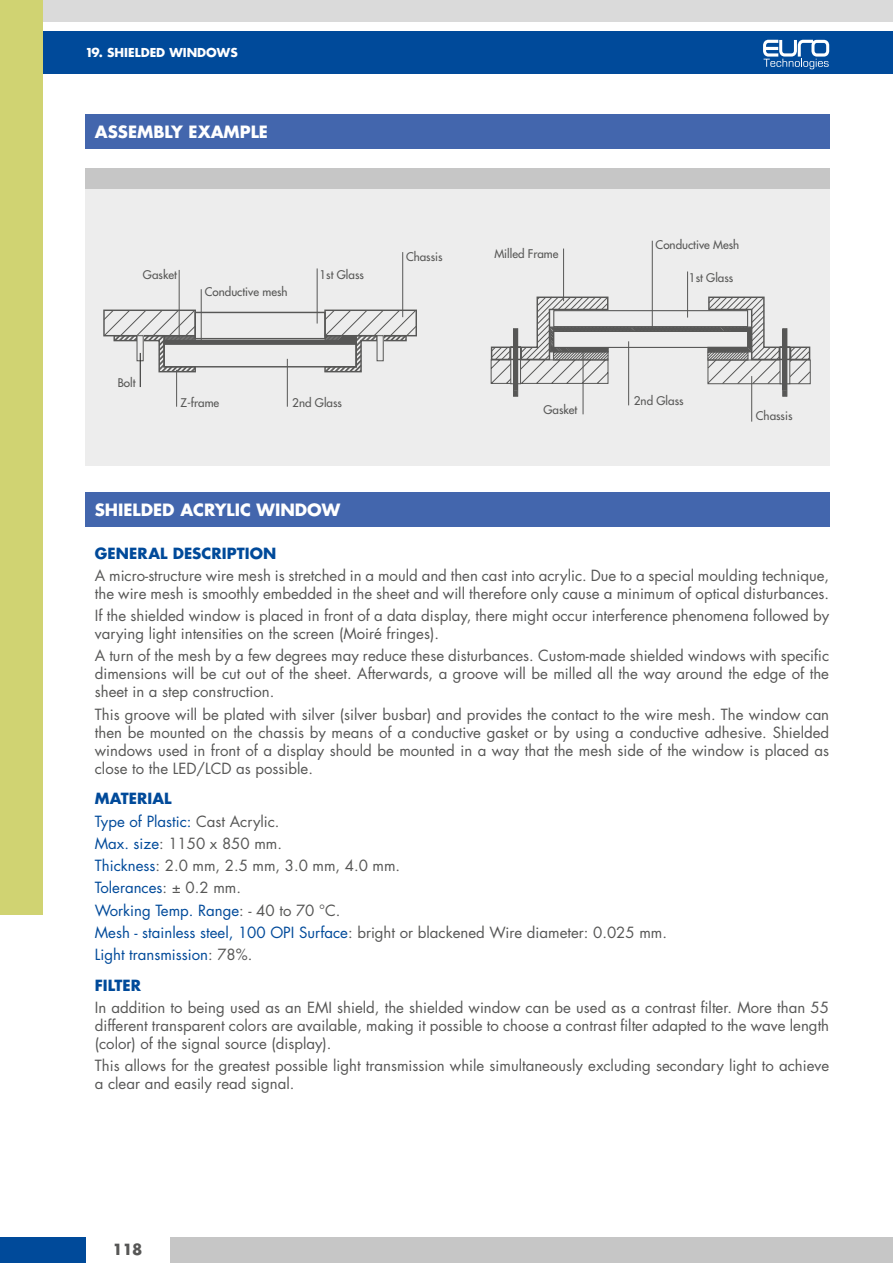
<style>
.page{position:relative;width:893px;height:1263px;background:#fff}
.page>*{position:absolute;margin:0;border:0;box-sizing:border-box;transform-origin:0 0}
.t1{font:700 16.5px "Futura";color:#fff}
.t2{font:15px/18px "Futura";color:#575756}
.t3{font:700 15px "Futura";color:#004a9a}
.t4{font:700 15px "Futura";color:#575756}
.t5{font:700 12px "Futura";color:#fff}
.t6{font:11.7px "Futura";color:#575756}
.s1{font-weight:700;color:#004a9a}
.s2{color:#004a9a}
</style>
<div class="page">
<div style="left:0;top:31px;width:893px;height:43px;background:#004a9a"></div>
<div style="left:0;top:1237px;width:85px;height:26px;background:#004a9a"></div>
<div style="left:170px;top:1237px;width:723px;height:26px;background:#c6c6c6"></div>
<div style="left:0;top:0;width:893px;height:21px;background:#dadada"></div>
<svg style="left:763px;top:40px;width:66px;height:29px"></svg>
<div style="left:0;top:0;width:43px;height:914px;background:#d0d372"></div>
<div style="left:85px;top:492px;width:744px;height:34px;background:#4366ad"></div>
<div style="left:85px;top:115px;width:744px;height:34px;background:#4366ad"></div>
<div style="left:85px;top:168px;width:744px;height:21px;background:#c6c6c6"></div>
<div style="left:85px;top:189px;width:744px;height:277px;background:#ededed"></div>
<div style="left:163px;top:343px;width:194px;height:24px;border:1px solid #575756"></div>
<div style="left:194px;top:312px;width:132px;height:27px;border:1px solid #575756"></div>
<div style="left:163px;top:340px;width:194px;height:5px;border:1px solid #575756"></div>
<div style="left:164px;top:340px;width:192px;height:4px;border:1px solid #575756"></div>
<svg style="left:103px;top:310px;width:94px;height:63px"></svg>
<svg style="left:324px;top:310px;width:93px;height:63px"></svg>
<svg style="left:490px;top:296px;width:321px;height:100px"></svg>
<hr style="left:402px;top:252px;width:1px;height:65px;background:#575756">
<hr style="left:201px;top:289px;width:1px;height:53px;background:#575756">
<hr style="left:317px;top:268px;width:1px;height:55px;background:#575756">
<hr style="left:179px;top:270px;width:1px;height:68px;background:#575756">
<hr style="left:140px;top:353px;width:1px;height:34px;background:#1d1d1b">
<hr style="left:176px;top:370px;width:1px;height:37px;background:#575756">
<hr style="left:287px;top:359px;width:1px;height:48px;background:#575756">
<hr style="left:563px;top:249px;width:1px;height:52px;background:#575756">
<hr style="left:652px;top:241px;width:1px;height:88px;background:#575756">
<hr style="left:687px;top:271px;width:1px;height:47px;background:#575756">
<hr style="left:583px;top:350px;width:1px;height:64px;background:#575756">
<hr style="left:628px;top:341px;width:1px;height:64px;background:#575756">
<hr style="left:751px;top:376px;width:1px;height:46px;background:#575756">
<p class="t5" style="left:85px;top:44px;width:154px">19. SHIELDED WINDOWS</p>
<p class="t1" style="left:95px;top:121px;width:25px">ASSEMBLY</p>
<p class="t1" style="left:189px;top:121px;width:22px">EXAMPLE</p>
<p class="t6" style="left:143px;top:267px;width:35px">Gasket</p>
<p class="t6" style="left:205px;top:284px;width:84px">Conductive mesh</p>
<p class="t6" style="left:118px;top:375px;width:19px">Bolt</p>
<p class="t6" style="left:319px;top:267px;width:46px">1st Glass</p>
<p class="t6" style="left:181px;top:395px;width:40px">Z-frame</p>
<p class="t6" style="left:292px;top:395px;width:51px">2nd Glass</p>
<p class="t1" style="left:95px;top:498px;width:21px">SHIELDED</p>
<p class="t1" style="left:180px;top:498px;width:24px">ACRYLIC</p>
<p class="t1" style="left:257px;top:498px;width:33px">WINDOW</p>
<p class="t6" style="left:406px;top:249px;width:38px">Chassis</p>
<p class="t6" style="left:494px;top:246px;width:66px">Milled Frame</p>
<p class="t6" style="left:543px;top:402px;width:35px">Gasket</p>
<p class="t6" style="left:656px;top:237px;width:85px">Conductive Mesh</p>
<p class="t6" style="left:689px;top:270px;width:46px">1st Glass</p>
<p class="t6" style="left:634px;top:393px;width:51px">2nd Glass</p>
<p class="t6" style="left:756px;top:408px;width:38px">Chassis</p>
<p class="t3" style="left:95px;top:542px;width:24px">GENERAL</p>
<p class="t3" style="left:173px;top:542px;width:22px">DESCRIPTION</p>
<p class="t2" style="left:95px;top:566px;width:736px">A micro-structure wire mesh is stretched in a mould and then cast into acrylic. Due to a special moulding technique, the wire mesh is smoothly embedded in the sheet and will therefore only cause a minimum of optical disturbances.</p>
<p class="t2" style="left:95px;top:606px;width:736px">If the shielded window is placed in front of a data display, there might occur interference phenomena followed by varying light intensities on the screen (Moiré fringes).</p>
<p class="t2" style="left:95px;top:646px;width:736px;text-align:justify">A turn of the mesh by a few degrees may reduce these disturbances. Custom-made shielded windows with specific dimensions will be cut out of the sheet. Afterwards, a groove will be milled all the way around the edge of the sheet in a step construction.</p>
<p class="t2" style="left:95px;top:705px;width:736px;text-align:justify">This groove will be plated with silver (silver busbar) and provides the contact to the wire mesh. The window can then be mounted on the chassis by means of a conductive gasket or by using a conductive adhesive. Shielded windows used in front of a display should be mounted in a way that the mesh side of the window is placed as close to the LED/LCD as possible.</p>
<p class="t2" style="left:95px;top:787px;width:574px;line-height:22.2px"><span class="s1">MATERIAL<br></span><span class="s2">Type of Plastic:</span> Cast Acrylic.<br><span class="s2">Max. size</span>: 1150 x 850 mm.<br><span class="s2">Thickness</span>: 2.0 mm, 2.5 mm, 3.0 mm, 4.0 mm.<br><span class="s2">Tolerances</span>: ± 0.2 mm.<br><span class="s2">Working Temp. Range</span>: - 40 to 70 °C.<br><span class="s2">Mesh - stainless steel, 100 OPI Surface</span>: bright or blackened Wire diameter: 0.025 mm.<br><span class="s2">Light transmission</span>: 78%.</p>
<p class="t3" style="left:95px;top:975px;width:17px">FILTER</p>
<p class="t2" style="left:95px;top:998px;width:736px;text-align:justify">In addition to being used as an EMI shield, the shielded window can be used as a contrast filter. More than 55 different transparent colors are available, making it possible to choose a contrast filter adapted to the wave length (color) of the signal source (display).</p>
<p class="t2" style="left:95px;top:1056px;width:736px">This allows for the greatest possible light transmission while simultaneously excluding secondary light to achieve a clear and easily read signal.</p>
<p class="t4" style="left:113px;top:1239px;width:31px">118</p>
</div>
